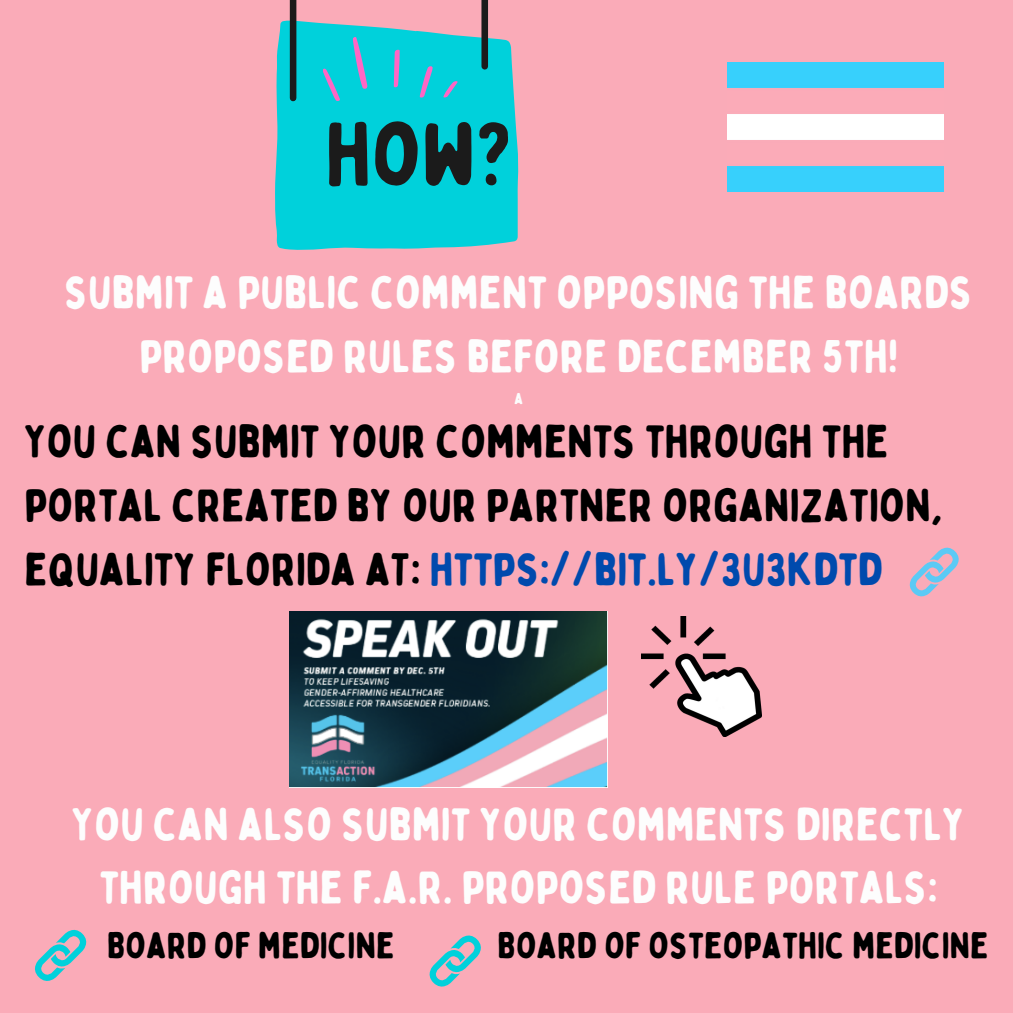
<style>
.page{position:relative;width:1013px;height:1013px;background:#fff}
.page>*{position:absolute;margin:0;border:0;box-sizing:border-box;transform-origin:0 0}
.t1{font:88.38px "Bobby Jones Soft";color:#1b1b1b}
.t2{font:45.88px/63.8px "Bobby Jones Soft";color:#fdfdfd;text-align:center}
.t3{font:45.88px/63.8px "Bobby Jones Soft";color:#000}
.t4{font:36.62px "Bobby Jones Soft";color:#000}
.t5{font:15.75px "Bobby Jones Soft";color:#fdfdfd}
.s1{color:#004aad}
</style>
<div class="page">
<div style="left:0;top:0;width:1012px;height:1012px;background:#faabb8"></div>
<svg style="left:275px;top:20px;width:243px;height:230px;background:#12cdd7"></svg>
<div style="left:290px;top:0;width:6px;height:98px;background:#1b1b1b"></div>
<div style="left:481px;top:0;width:7px;height:66px;background:#1b1b1b"></div>
<svg style="left:352px;top:36px;width:16px;height:54px"></svg>
<svg style="left:387px;top:49px;width:19px;height:39px"></svg>
<svg style="left:322px;top:66px;width:18px;height:37px"></svg>
<svg style="left:414px;top:66px;width:46px;height:32px"></svg>
<img style="left:727px;top:62px;width:216px;height:130px">
<svg style="left:909px;top:547px;width:50px;height:50px"></svg>
<svg style="left:35px;top:929px;width:52px;height:52px"></svg>
<svg style="left:429px;top:935px;width:52px;height:52px"></svg>
<img style="left:290px;top:611px;width:318px;height:176px">
<img style="left:641px;top:616px;width:120px;height:120px">
<h1 class="t1" style="left:325px;top:99px;width:191px">HOW?</h1>
<p class="t2" style="left:65px;top:261px;width:909px">SUBMIT A PUBLIC COMMENT OPPOSING THE BOARDS<br>PROPOSED RULES BEFORE DECEMBER 5TH!</p>
<p class="t5" style="left:514px;top:389px;width:10px">A</p>
<p class="t3" style="left:24px;top:410px;width:920px">YOU CAN SUBMIT YOUR COMMENTS THROUGH THE<br>PORTAL CREATED BY OUR PARTNER ORGANIZATION,<br>EQUALITY FLORIDA AT: <span class="s1">HTTPS://BIT.LY/3U3KDTD</span></p>
<p class="t2" style="left:72px;top:792px;width:895px">YOU CAN ALSO SUBMIT YOUR COMMENTS DIRECTLY<br>THROUGH THE F.A.R. PROPOSED RULE PORTALS:</p>
<p class="t4" style="left:107px;top:922px;width:289px">BOARD OF MEDICINE</p>
<p class="t4" style="left:497px;top:922px;width:493px">BOARD OF OSTEOPATHIC MEDICINE</p>
</div>
